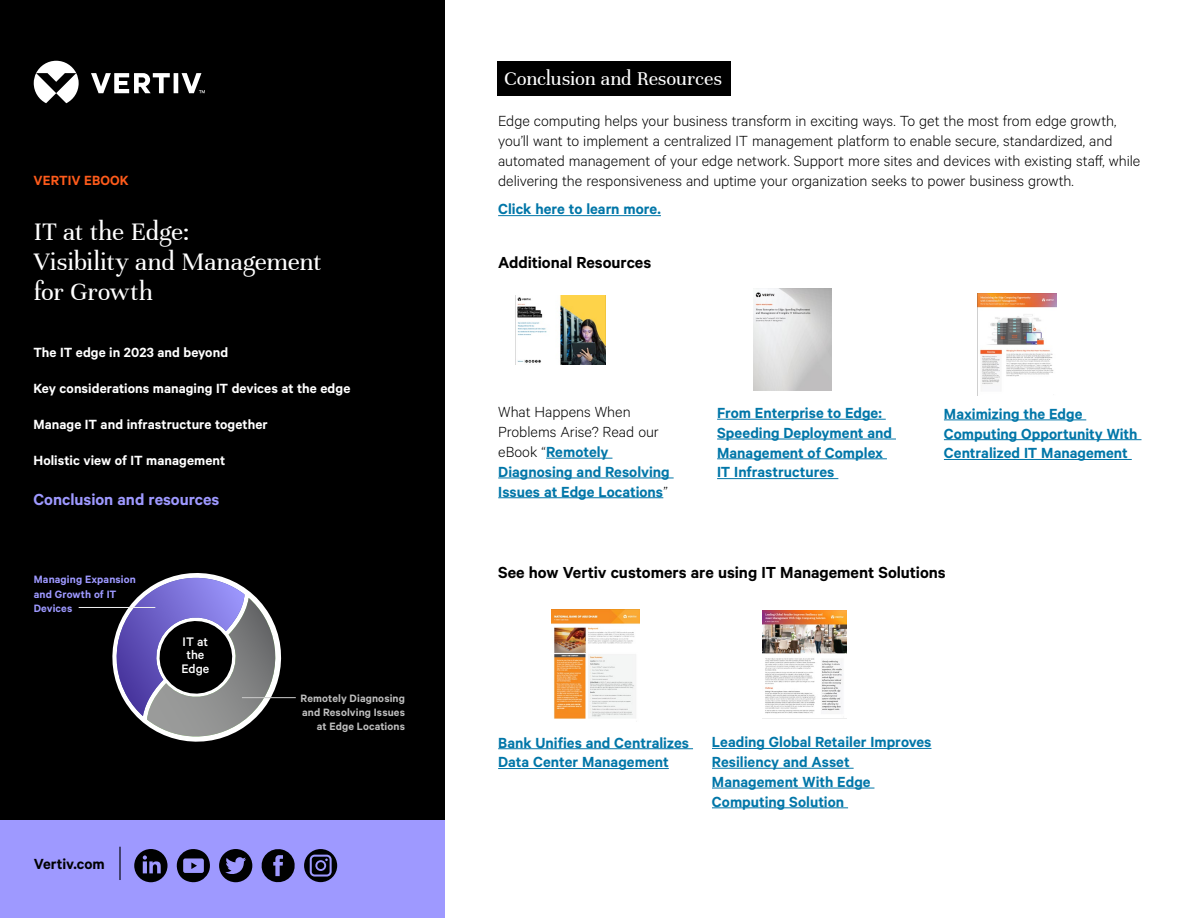
<style>
.page{position:relative;width:1188px;height:918px;background:#fff}
.page>*{position:absolute;margin:0;border:0;box-sizing:border-box;transform-origin:0 0}
.t1{font:27px/30px "Unna";letter-spacing:-.005em;color:#fff}
.t2{font:21px "Unna";letter-spacing:-.01em;color:#fff}
.t3{font:600 18px "Calibre";color:#000}
.t4{font:600 18px "Calibre";color:#9e99ff}
.t5{font:600 16.5px/19.8px "Calibre";color:#0076a8}
.t6{font:300 16.5px/19.8px "Calibre";color:#000}
.t7{font:600 16.5px "Calibre";color:#000}
.t8{font:600 15px "Calibre";letter-spacing:.005em;color:#fff}
.t9{font:600 15px "Calibre";letter-spacing:.005em;color:#fe5b1b}
.t10{font:500 13.95px/13.2px "Calibre";color:#fff;text-align:center}
.t11{font:600 12px/14.4px "Calibre";letter-spacing:.01em;color:#bebebe;text-align:right}
.t12{font:600 12px/14.4px "Calibre";letter-spacing:.01em;color:#9e99ff}
.s1{font-weight:300;color:#000}
</style>
<div class="page">
<div style="left:0;top:0;width:444px;height:918px;background:#000"></div>
<div style="left:0;top:821px;width:444px;height:97px;background:#9e99ff"></div>
<svg style="left:34px;top:61px;width:171px;height:42px"></svg>
<hr style="left:119px;top:847px;width:2px;height:33px;background:#000">
<div style="left:497px;top:61px;width:233px;height:35px;background:#000"></div>
<hr style="left:498px;top:215px;width:163px;height:1px;background:#0076a8">
<hr style="left:944px;top:420px;width:142px;height:1px;background:#0076a8">
<hr style="left:944px;top:439px;width:198px;height:1px;background:#0076a8">
<hr style="left:944px;top:459px;width:188px;height:1px;background:#0076a8">
<hr style="left:717px;top:419px;width:169px;height:1px;background:#0076a8">
<hr style="left:717px;top:439px;width:179px;height:1px;background:#0076a8">
<hr style="left:717px;top:459px;width:170px;height:1px;background:#0076a8">
<hr style="left:717px;top:478px;width:121px;height:1px;background:#0076a8">
<hr style="left:546px;top:458px;width:66px;height:1px;background:#0076a8">
<hr style="left:498px;top:478px;width:176px;height:1px;background:#0076a8">
<hr style="left:498px;top:498px;width:165px;height:1px;background:#0076a8">
<img style="left:977px;top:293px;width:80px;height:103px">
<img style="left:753px;top:289px;width:79px;height:102px">
<hr style="left:712px;top:748px;width:220px;height:1px;background:#0076a8">
<hr style="left:712px;top:768px;width:142px;height:1px;background:#0076a8">
<hr style="left:712px;top:788px;width:162px;height:1px;background:#0076a8">
<hr style="left:712px;top:808px;width:136px;height:1px;background:#0076a8">
<hr style="left:498px;top:748px;width:195px;height:1px;background:#0076a8">
<hr style="left:498px;top:768px;width:171px;height:1px;background:#0076a8">
<img style="left:552px;top:609px;width:88px;height:110px">
<img style="left:763px;top:610px;width:83px;height:109px">
<svg style="left:112px;top:573px;width:179px;height:169px"></svg>
<hr style="left:79px;top:607px;width:76px;height:1px;background:#f2f2f2">
<hr style="left:242px;top:697px;width:54px;height:1px;background:#ccc">
<img style="left:515px;top:295px;width:90px;height:69px">
<svg style="left:134px;top:849px;width:34px;height:33px"></svg>
<svg style="left:177px;top:849px;width:33px;height:34px"></svg>
<svg style="left:219px;top:849px;width:33px;height:33px"></svg>
<svg style="left:262px;top:849px;width:33px;height:33px"></svg>
<svg style="left:304px;top:849px;width:33px;height:33px"></svg>
<p class="t9" style="left:34px;top:172px;width:97px">VERTIV EBOOK</p>
<h1 class="t1" style="left:34px;top:217px;width:289px">IT at the Edge:<br>Visibility and Management for Growth</h1>
<p class="t8" style="left:33px;top:344px;width:196px">The IT edge in 2023 and beyond</p>
<p class="t8" style="left:33px;top:380px;width:318px">Key considerations managing IT devices at the edge</p>
<p class="t8" style="left:33px;top:416px;width:236px">Manage IT and infrastructure together</p>
<p class="t8" style="left:33px;top:452px;width:193px">Holistic view of IT management</p>
<p class="t4" style="left:33px;top:489px;width:188px">Conclusion and resources</p>
<p class="t12" style="left:34px;top:572px;width:104px">Managing Expansion and Growth of IT<br>Devices</p>
<p class="t10" style="left:181px;top:635px;width:29px">IT at the<br>Edge</p>
<p class="t7" style="left:34px;top:854px;width:73px">Vertiv.com</p>
<p class="t11" style="left:301px;top:690px;width:106px">Remotely Diagnosing and Resolving Issues at Edge Locations</p>
<p class="t2" style="left:504px;top:67px;width:220px">Conclusion and Resources</p>
<p class="t6" style="left:498px;top:111px;width:644px">Edge computing helps your business transform in exciting ways. To get the most from edge growth, you’ll want to implement a centralized IT management platform to enable secure, standardized, and automated management of your edge network. Support more sites and devices with existing staff, while delivering the responsiveness and uptime your organization seeks to power business growth.</p>
<p class="t5" style="left:498px;top:199px;width:164px">Click here to learn more.</p>
<p class="t3" style="left:498px;top:252px;width:155px">Additional Resources</p>
<p class="t5" style="left:498px;top:402px;width:173px"><span class="s1">What Happens When<br>Problems Arise? Read our eBook “</span>Remotely<br>Diagnosing and Resolving<br>Issues at Edge Locations<span class="s1">”</span></p>
<p class="t5" style="left:717px;top:403px;width:177px">From Enterprise to Edge:<br>Speeding Deployment and<br>Management of Complex<br>IT Infrastructures</p>
<p class="t5" style="left:944px;top:403px;width:195px">Maximizing the Edge<br>Computing Opportunity With<br>Centralized IT Management</p>
<p class="t3" style="left:498px;top:561px;width:449px">See how Vertiv customers are using IT Management Solutions</p>
<p class="t5" style="left:498px;top:732px;width:193px">Bank Unifies and Centralizes<br>Data Center Management</p>
<p class="t5" style="left:712px;top:732px;width:221px">Leading Global Retailer Improves<br>Resiliency and Asset<br>Management With Edge<br>Computing Solution</p>
</div>
